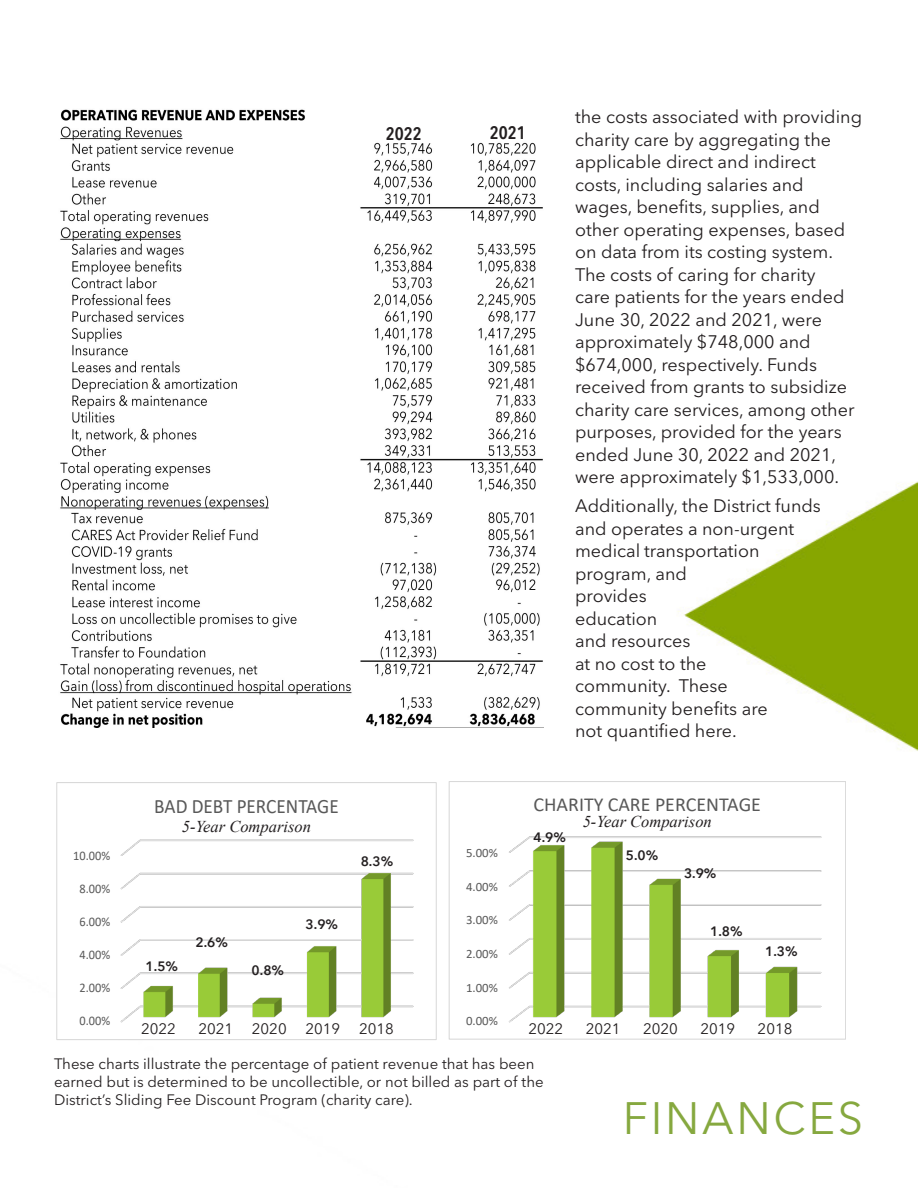
<style>
.page{position:relative;width:918px;height:1188px;background:#fff}
.page>*{position:absolute;margin:0;border:0;box-sizing:border-box;transform-origin:0 0}
.t1{font:45px "Avenir Next LT Pro";letter-spacing:.06em;color:#86a83f}
.t2{font:20.4px "Calibri";color:#595959;scale:.94 1}
.t3{font:19.8px "Calibri";color:#595959}
.t4{font:18px/22.5px "Avenir Next LT Pro";color:#231f20}
.t5{font:600 condensed 18px "Avenir Next LT Pro";color:#231f20}
.t6{font:italic 16.5px "Times New Roman";color:#231f20}
.t7{font:15px/18px "Avenir Next LT Pro";color:#231f20}
.t8{font:600 13.5px "Avenir Next LT Pro";color:#231f20}
.t9{font:13.05px "Calibri";color:#595959;scale:.94 1}
.t10{font:12.75px "Calibri";color:#595959}
</style>
<div class="page">
<img style="left:448px;top:481px;width:470px;height:558px">
<img style="left:60px;top:109px;width:483px;height:619px">
<div style="left:449px;top:782px;width:397px;height:257px;background:#fff"></div>
<img style="left:508px;top:836px;width:314px;height:187px">
<div style="left:449px;top:781px;width:397px;height:259px;border:1px solid #d9d9d9"></div>
<img style="left:120px;top:839px;width:294px;height:184px">
<div style="left:56px;top:782px;width:381px;height:258px;border:1px solid #d9d9d9"></div>
<p class="t5" style="left:386px;top:123px;width:37px">2022</p>
<p class="t5" style="left:490px;top:122px;width:37px">2021</p>
<p class="t4" style="left:575px;top:106px;width:288px">the costs associated with providing charity care by aggregating the applicable direct and indirect costs, including salaries and wages, benefits, supplies, and other operating expenses, based on data from its costing system.<br>The costs of caring for charity<br>care patients for the years ended<br>June 30, 2022 and 2021, were approximately $748,000 and $674,000, respectively. Funds received from grants to subsidize charity care services, among other purposes, provided for the years ended June 30, 2022 and 2021, were approximately $1,533,000.</p>
<p class="t4" style="left:575px;top:495px;width:247px">Additionally, the District funds and operates a non-urgent medical transportation program, and<br>provides<br>education<br>and resources<br>at no cost to the<br>community. These community benefits are<br>not quantified here.</p>
<p class="t2" style="left:154px;top:792px;width:198px">BAD DEBT PERCENTAGE</p>
<p class="t3" style="left:534px;top:791px;width:229px">CHARITY CARE PERCENTAGE</p>
<p class="t6" style="left:182px;top:815px;width:131px">5-Year Comparison</p>
<p class="t8" style="left:534px;top:829px;width:34px">4.9%</p>
<p class="t6" style="left:583px;top:810px;width:131px">5-Year Comparison</p>
<p class="t9" style="left:73px;top:847px;width:41px">10.00%</p>
<p class="t8" style="left:361px;top:853px;width:34px">8.3%</p>
<p class="t10" style="left:466px;top:844px;width:33px">5.00%</p>
<p class="t8" style="left:626px;top:847px;width:34px">5.0%</p>
<p class="t8" style="left:684px;top:865px;width:34px">3.9%</p>
<p class="t9" style="left:79px;top:880px;width:34px">8.00%</p>
<p class="t10" style="left:466px;top:878px;width:33px">4.00%</p>
<p class="t9" style="left:79px;top:913px;width:34px">6.00%</p>
<p class="t9" style="left:79px;top:946px;width:34px">4.00%</p>
<p class="t8" style="left:146px;top:958px;width:34px">1.5%</p>
<p class="t8" style="left:195px;top:934px;width:34px">2.6%</p>
<p class="t8" style="left:252px;top:962px;width:34px">0.8%</p>
<p class="t8" style="left:306px;top:916px;width:34px">3.9%</p>
<p class="t10" style="left:466px;top:911px;width:33px">3.00%</p>
<p class="t10" style="left:466px;top:945px;width:33px">2.00%</p>
<p class="t8" style="left:710px;top:923px;width:34px">1.8%</p>
<p class="t8" style="left:765px;top:943px;width:34px">1.3%</p>
<p class="t9" style="left:79px;top:979px;width:34px">2.00%</p>
<p class="t10" style="left:466px;top:979px;width:33px">1.00%</p>
<p class="t9" style="left:79px;top:1012px;width:34px">0.00%</p>
<p class="t7" style="left:141px;top:1019px;width:36px">2022</p>
<p class="t7" style="left:198px;top:1019px;width:36px">2021</p>
<p class="t7" style="left:252px;top:1019px;width:36px">2020</p>
<p class="t7" style="left:305px;top:1019px;width:36px">2019</p>
<p class="t7" style="left:359px;top:1019px;width:36px">2018</p>
<p class="t10" style="left:466px;top:1012px;width:33px">0.00%</p>
<p class="t7" style="left:528px;top:1020px;width:36px">2022</p>
<p class="t7" style="left:586px;top:1020px;width:36px">2021</p>
<p class="t7" style="left:643px;top:1020px;width:36px">2020</p>
<p class="t7" style="left:700px;top:1020px;width:36px">2019</p>
<p class="t7" style="left:758px;top:1020px;width:36px">2018</p>
<p class="t7" style="left:54px;top:1055px;width:491px">These charts illustrate the percentage of patient revenue that has been earned but is determined to be uncollectible, or not billed as part of the<br>District’s Sliding Fee Discount Program (charity care).</p>
<p class="t1" style="left:623px;top:1091px;width:242px">FINANCES</p>
</div>
